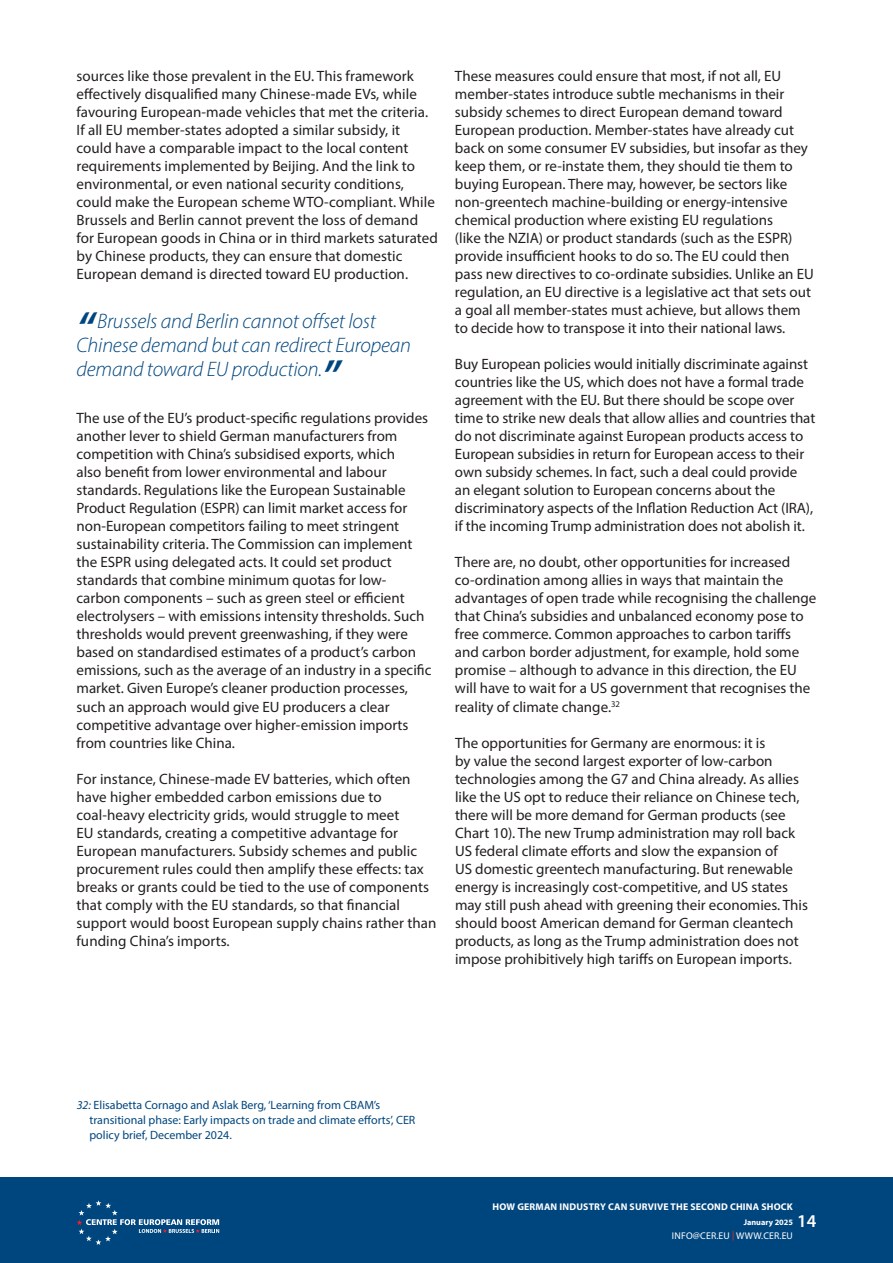
<style>
.page{position:relative;width:893px;height:1263px;background:#fff}
.page>*{position:absolute;margin:0;border:0;box-sizing:border-box;transform-origin:0 0}
.t1{font:italic 300 21px/24px "Myriad Pro";letter-spacing:-.01em;color:#00467e}
.t2{font:600 18px "Myriad Pro";color:#fff}
.Body_Copy{font:15px/18px "Myriad Pro";color:#231f20}
.Footnotes{font:12px/15px "Myriad Pro";color:#00467e}
.t3{font:700 9.75px "Myriad Pro";letter-spacing:.02em;color:#fff}
.t4{font:9.75px "Myriad Pro";letter-spacing:.02em;color:#fff}
.t5{font:700 8.25px "Myriad Pro";color:#fff}
.s1{font-weight:600;font-size:45px}
.s2{font-style:italic}
.s3{color:#ee2e22}
</style>
<div class="page">
<div style="left:0;top:1178px;width:893px;height:85px;background:#00467e"></div>
<svg style="left:77px;top:1200px;width:142px;height:45px"></svg>
<p class="Body_Copy" style="left:77px;top:67px;width:363px">sources like those prevalent in the EU. This framework effectively disqualified many Chinese-made EVs, while favouring European-made vehicles that met the criteria.<br>If all EU member-states adopted a similar subsidy, it could have a comparable impact to the local content requirements implemented by Beijing. And the link to environmental, or even national security conditions, could make the European scheme WTO-compliant. While Brussels and Berlin cannot prevent the loss of demand for European goods in China or in third markets saturated by Chinese products, they can ensure that domestic European demand is directed toward EU production.</p>
<p class="t1" style="left:77px;top:309px;width:336px"><span class="s1">“</span> Brussels and Berlin cannot offset lost<br>Chinese demand but can redirect European demand toward EU production.<span class="s1">”</span></p>
<p class="Body_Copy" style="left:77px;top:409px;width:356px">The use of the EU’s product-specific regulations provides another lever to shield German manufacturers from competition with China’s subsidised exports, which<br>also benefit from lower environmental and labour standards. Regulations like the European Sustainable Product Regulation (ESPR) can limit market access for non-European competitors failing to meet stringent sustainability criteria. The Commission can implement the ESPR using delegated acts. It could set product standards that combine minimum quotas for low&shy;carbon components – such as green steel or efficient electrolysers – with emissions intensity thresholds. Such thresholds would prevent greenwashing, if they were based on standardised estimates of a product’s carbon emissions, such as the average of an industry in a specific market. Given Europe’s cleaner production processes, such an approach would give EU producers a clear competitive advantage over higher-emission imports from countries like China.</p>
<p class="Body_Copy" style="left:77px;top:769px;width:361px">For instance, Chinese-made EV batteries, which often have higher embedded carbon emissions due to coal-heavy electricity grids, would struggle to meet<br>EU standards, creating a competitive advantage for European manufacturers. Subsidy schemes and public procurement rules could then amplify these effects: tax breaks or grants could be tied to the use of components that comply with the EU standards, so that financial support would boost European supply chains rather than funding China’s imports.</p>
<p class="Body_Copy" style="left:455px;top:67px;width:360px">These measures could ensure that most, if not all, EU member-states introduce subtle mechanisms in their subsidy schemes to direct European demand toward European production. Member-states have already cut back on some consumer EV subsidies, but insofar as they keep them, or re-instate them, they should tie them to buying European. There may, however, be sectors like non-greentech machine-building or energy-intensive chemical production where existing EU regulations<br>(like the NZIA) or product standards (such as the ESPR) provide insufficient hooks to do so. The EU could then pass new directives to co-ordinate subsidies. Unlike an EU regulation, an EU directive is a legislative act that sets out a goal all member-states must achieve, but allows them to decide how to transpose it into their national laws.</p>
<p class="Body_Copy" style="left:455px;top:355px;width:362px">Buy European policies would initially discriminate against countries like the US, which does not have a formal trade agreement with the EU. But there should be scope over time to strike new deals that allow allies and countries that do not discriminate against European products access to European subsidies in return for European access to their own subsidy schemes. In fact, such a deal could provide an elegant solution to European concerns about the discriminatory aspects of the Inflation Reduction Act (IRA), if the incoming Trump administration does not abolish it.</p>
<p class="Body_Copy" style="left:455px;top:553px;width:363px">There are, no doubt, other opportunities for increased co-ordination among allies in ways that maintain the advantages of open trade while recognising the challenge that China’s subsidies and unbalanced economy pose to free commerce. Common approaches to carbon tariffs and carbon border adjustment, for example, hold some promise – although to advance in this direction, the EU will have to wait for a US government that recognises the reality of climate change.<sup>32</sup></p>
<p class="Body_Copy" style="left:455px;top:733px;width:354px">The opportunities for Germany are enormous: it is<br>by value the second largest exporter of low-carbon technologies among the G7 and China already. As allies like the US opt to reduce their reliance on Chinese tech, there will be more demand for German products (see Chart 10). The new Trump administration may roll back US federal climate efforts and slow the expansion of<br>US domestic greentech manufacturing. But renewable energy is increasingly cost-competitive, and US states may still push ahead with greening their economies. This should boost American demand for German cleantech products, as long as the Trump administration does not impose prohibitively high tariffs on European imports.</p>
<p class="Footnotes" style="left:89px;top:1097px;width:327px;text-indent:-13px"><span class="s2">32:</span> Elisabetta Cornago and Aslak Berg, ‘Learning from CBAM’s transitional phase: Early impacts on trade and climate efforts’, CER policy brief, December 2024.</p>
<p class="t3" style="left:492px;top:1200px;width:302px">HOW GERMAN INDUSTRY CAN SURVIVE THE SECOND CHINA SHOCK</p>
<p class="t5" style="left:744px;top:1217px;width:51px">January 2025</p>
<p class="t4" style="left:672px;top:1229px;width:123px">INFO@CER.EU <span class="s3">|</span> WWW.CER.EU</p>
<p class="t2" style="left:797px;top:1210px;width:21px">14</p>
</div>
